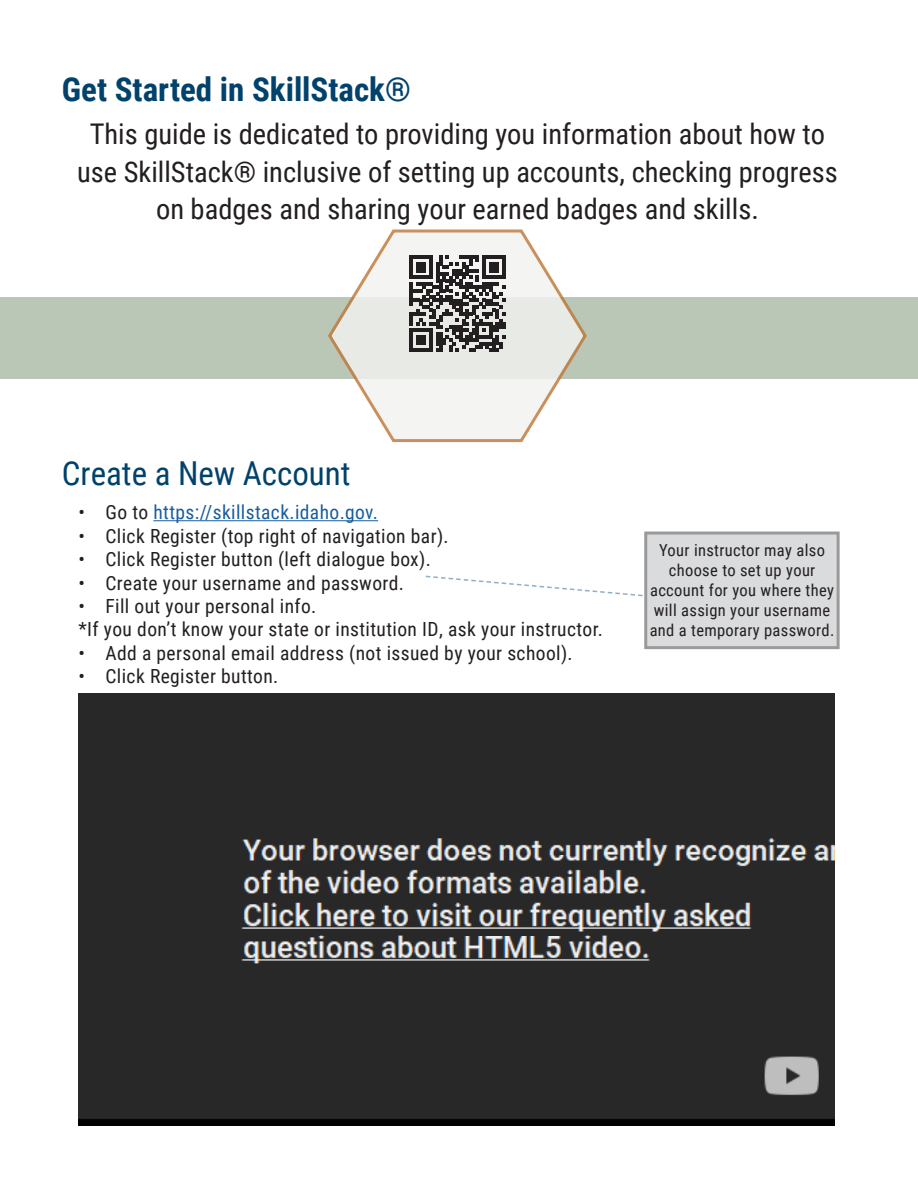
<style>
.page{position:relative;width:918px;height:1188px;background:#fff}
.page>*{position:absolute;margin:0;border:0;box-sizing:border-box;transform-origin:0 0}
.t1{font:700 33px "Roboto Condensed";color:#00426b}
.t2{font:33px "Roboto Condensed";color:#00426b}
.t3{font:28.5px/37.5px "Roboto Condensed";color:#231f20;text-align:center}
.t4{font:19.5px "Roboto Condensed";letter-spacing:.02em;color:#231f20}
.t5{font:19.5px "Roboto Condensed";letter-spacing:.02em;color:#175d9e}
.t6{font:16.5px/19.8px "Roboto Condensed";letter-spacing:.02em;color:#231f20;text-align:center}
.s1{color:#231f20}
</style>
<div class="page">
<div style="left:0;top:297px;width:918px;height:82px;background:#bac7b7"></div>
<svg style="left:328px;top:229px;width:259px;height:214px"></svg>
<hr style="left:153px;top:520px;width:225px;height:1px;background:#175d9e">
<div style="left:644px;top:532px;width:196px;height:117px;background:#dadbdc;border:3px solid #636366"></div>
<svg style="left:425px;top:575px;width:218px;height:22px"></svg>
<svg style="left:409px;top:256px;width:97px;height:96px"></svg>
<img style="left:78px;top:694px;width:756px;height:432px">
<p class="t1" style="left:62px;top:67px;width:351px">Get Started in SkillStack®</p>
<p class="t3" style="left:77px;top:115px;width:762px">This guide is dedicated to providing you information about how to use SkillStack® inclusive of setting up accounts, checking progress on badges and sharing your earned badges and skills.</p>
<p class="t2" style="left:62px;top:450px;width:290px">Create a New Account</p>
<p class="t5" style="left:78px;top:499px;width:301px"><span class="s1">• Go to</span> https://skillstack.idaho.gov.</p>
<p class="t4" style="left:78px;top:522px;width:372px">• Click Register (top right of navigation bar).</p>
<p class="t4" style="left:78px;top:546px;width:354px">• Click Register button (left dialogue box).</p>
<p class="t4" style="left:78px;top:569px;width:327px">• Create your username and password.</p>
<p class="t4" style="left:78px;top:592px;width:239px">• Fill out your personal info.</p>
<p class="t4" style="left:78px;top:616px;width:526px">*If you don’t know your state or institution ID, ask your instructor.</p>
<p class="t4" style="left:78px;top:639px;width:496px">• Add a personal email address (not issued by your school).</p>
<p class="t4" style="left:78px;top:663px;width:201px">• Click Register button.</p>
<p class="t6" style="left:650px;top:540px;width:186px">Your instructor may also choose to set up your account for you where they will assign your username and a temporary password.</p>
</div>
